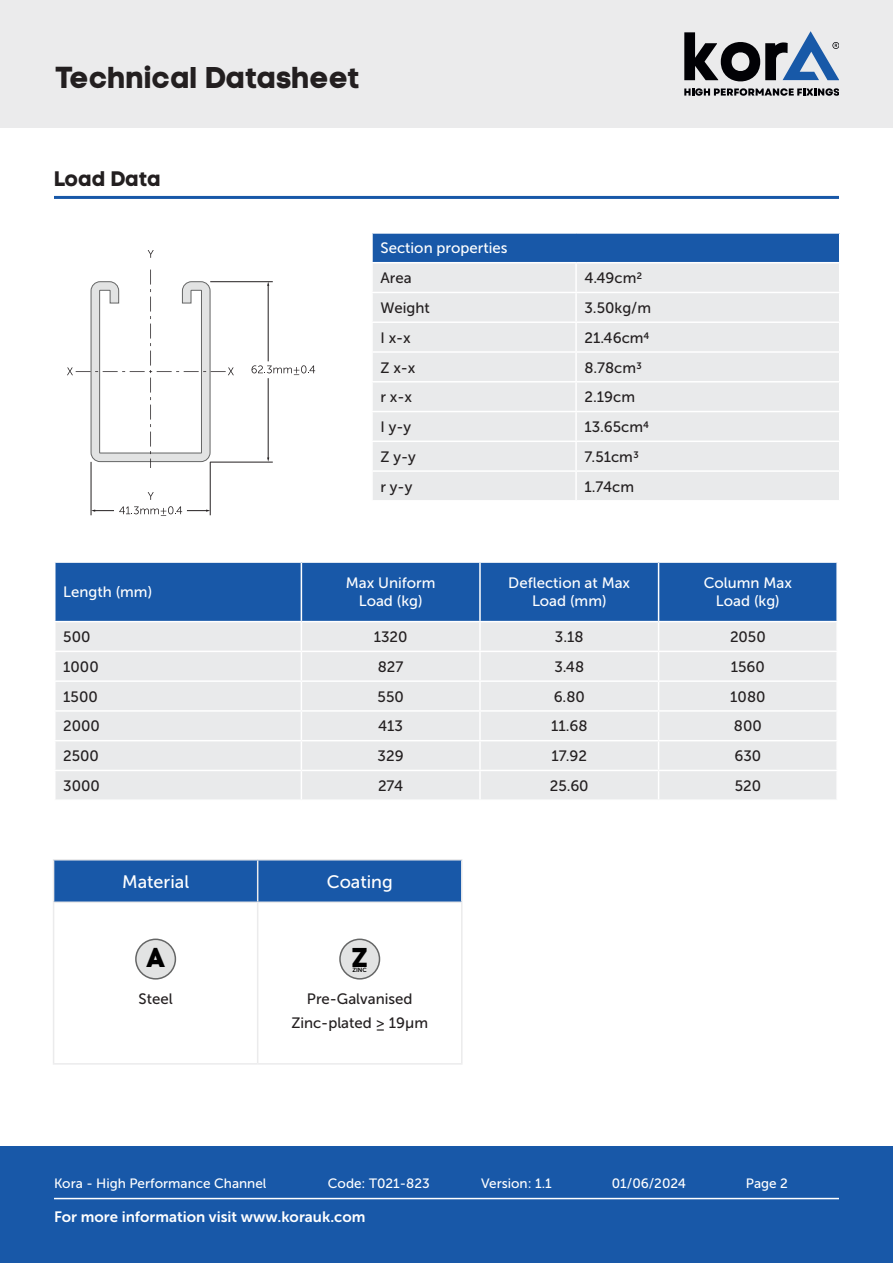
<style>
.page{position:relative;width:893px;height:1263px;background:#fff}
.page>*{position:absolute;margin:0;border:0;box-sizing:border-box;transform-origin:0 0}
.t1{font:30px "Code Pro Bold LC";color:#231f20}
.t2{font:27px "Code Pro Bold LC";color:#000}
.t3{font:21px "Code Pro Bold LC";color:#231f20}
.t4{font:18px "Museo Sans 500";color:#fff}
.t5{font:15px "Museo Sans 500";color:#231f20}
.t6{font:15px/18px "Museo Sans 500";color:#fff;text-align:center}
.t7{font:15px "Museo Sans 700";color:#fff}
.t8{font:13.5px "Museo Sans 500";color:#fff}
.t9{font:6px "Museo Sans 700";color:#000}
</style>
<div class="page">
<div style="left:0;top:1146px;width:893px;height:117px;background:#1858a8"></div>
<hr style="left:54px;top:1198px;width:785px;height:1px;background:#fff">
<div style="left:0;top:0;width:893px;height:128px;background:#ebebec"></div>
<svg style="left:684px;top:31px;width:155px;height:65px"></svg>
<div style="left:372px;top:233px;width:468px;height:30px;background:#1858a8"></div>
<div style="left:373px;top:263px;width:466px;height:237px;background:#e9eaeb"></div>
<hr style="left:371px;top:232px;width:205px;height:2px;background:#fff">
<hr style="left:371px;top:234px;width:2px;height:28px;background:#fff">
<hr style="left:576px;top:232px;width:264px;height:2px;background:#fff">
<hr style="left:371px;top:262px;width:205px;height:1px;background:#fff">
<hr style="left:576px;top:262px;width:264px;height:1px;background:#fff">
<hr style="left:371px;top:292px;width:205px;height:1px;background:#fff">
<hr style="left:576px;top:292px;width:264px;height:1px;background:#fff">
<hr style="left:371px;top:321px;width:205px;height:2px;background:#fff">
<hr style="left:576px;top:321px;width:264px;height:2px;background:#fff">
<hr style="left:371px;top:351px;width:205px;height:2px;background:#fff">
<hr style="left:576px;top:351px;width:264px;height:2px;background:#fff">
<hr style="left:371px;top:381px;width:205px;height:1px;background:#fff">
<hr style="left:576px;top:381px;width:264px;height:1px;background:#fff">
<hr style="left:371px;top:411px;width:205px;height:1px;background:#fff">
<hr style="left:576px;top:411px;width:264px;height:1px;background:#fff">
<hr style="left:371px;top:441px;width:205px;height:1px;background:#fff">
<hr style="left:576px;top:441px;width:264px;height:1px;background:#fff">
<hr style="left:371px;top:470px;width:205px;height:2px;background:#fff">
<hr style="left:576px;top:470px;width:264px;height:2px;background:#fff">
<hr style="left:575px;top:263px;width:2px;height:29px;background:#fff">
<hr style="left:575px;top:293px;width:2px;height:28px;background:#fff">
<hr style="left:575px;top:323px;width:2px;height:28px;background:#fff">
<hr style="left:575px;top:353px;width:2px;height:28px;background:#fff">
<hr style="left:575px;top:382px;width:2px;height:29px;background:#fff">
<hr style="left:575px;top:412px;width:2px;height:29px;background:#fff">
<hr style="left:575px;top:442px;width:2px;height:28px;background:#fff">
<hr style="left:575px;top:472px;width:2px;height:28px;background:#fff">
<svg style="left:839px;top:234px;width:1px;height:28px"></svg>
<hr style="left:54px;top:196px;width:785px;height:3px;background:#1858a8">
<div style="left:56px;top:563px;width:780px;height:58px;background:#1858a8"></div>
<div style="left:56px;top:622px;width:780px;height:177px;background:#e9eaeb"></div>
<hr style="left:479px;top:563px;width:2px;height:58px;background:#fff">
<hr style="left:479px;top:622px;width:2px;height:29px;background:#fff">
<hr style="left:54px;top:651px;width:247px;height:1px;background:#fff">
<hr style="left:301px;top:651px;width:179px;height:1px;background:#fff">
<hr style="left:480px;top:651px;width:179px;height:1px;background:#fff">
<hr style="left:479px;top:652px;width:2px;height:28px;background:#fff">
<hr style="left:659px;top:651px;width:179px;height:1px;background:#fff">
<hr style="left:54px;top:680px;width:247px;height:2px;background:#fff">
<hr style="left:301px;top:680px;width:179px;height:2px;background:#fff">
<hr style="left:480px;top:680px;width:179px;height:2px;background:#fff">
<hr style="left:479px;top:682px;width:2px;height:28px;background:#fff">
<hr style="left:659px;top:680px;width:179px;height:2px;background:#fff">
<hr style="left:54px;top:710px;width:247px;height:2px;background:#fff">
<hr style="left:301px;top:710px;width:179px;height:2px;background:#fff">
<hr style="left:480px;top:710px;width:179px;height:2px;background:#fff">
<hr style="left:479px;top:712px;width:2px;height:28px;background:#fff">
<hr style="left:659px;top:710px;width:179px;height:2px;background:#fff">
<hr style="left:54px;top:740px;width:247px;height:1px;background:#fff">
<hr style="left:301px;top:740px;width:179px;height:1px;background:#fff">
<hr style="left:480px;top:740px;width:179px;height:1px;background:#fff">
<hr style="left:479px;top:741px;width:2px;height:29px;background:#fff">
<hr style="left:659px;top:740px;width:179px;height:1px;background:#fff">
<hr style="left:54px;top:770px;width:247px;height:1px;background:#fff">
<hr style="left:301px;top:770px;width:179px;height:1px;background:#fff">
<hr style="left:480px;top:770px;width:179px;height:1px;background:#fff">
<hr style="left:479px;top:771px;width:2px;height:28px;background:#fff">
<hr style="left:659px;top:770px;width:179px;height:1px;background:#fff">
<hr style="left:301px;top:563px;width:1px;height:58px;background:#fff">
<hr style="left:658px;top:563px;width:1px;height:58px;background:#fff">
<svg style="left:301px;top:622px;width:1px;height:177px"></svg>
<svg style="left:658px;top:622px;width:1px;height:177px"></svg>
<svg style="left:148px;top:250px;width:6px;height:8px"></svg>
<svg style="left:252px;top:365px;width:63px;height:10px"></svg>
<hr style="left:210px;top:281px;width:63px;height:1px;background:#231f20">
<hr style="left:210px;top:462px;width:63px;height:1px;background:#231f20">
<hr style="left:268px;top:378px;width:1px;height:80px;background:#231f20">
<hr style="left:268px;top:285px;width:1px;height:76px;background:#231f20">
<hr style="left:210px;top:462px;width:1px;height:53px;background:#231f20">
<hr style="left:91px;top:462px;width:1px;height:53px;background:#231f20">
<svg style="left:91px;top:506px;width:119px;height:10px"></svg>
<svg style="left:67px;top:270px;width:167px;height:198px"></svg>
<svg style="left:148px;top:492px;width:6px;height:8px"></svg>
<div style="left:54px;top:860px;width:407px;height:41px;background:#1858a8"></div>
<hr style="left:53px;top:903px;width:1px;height:160px;background:#ebebec">
<hr style="left:53px;top:1063px;width:205px;height:1px;background:#ebebec">
<hr style="left:257px;top:903px;width:1px;height:160px;background:#ebebec">
<hr style="left:461px;top:903px;width:2px;height:160px;background:#ebebec">
<hr style="left:258px;top:1063px;width:205px;height:1px;background:#ebebec">
<hr style="left:53px;top:859px;width:205px;height:1px;background:#ebebec">
<hr style="left:53px;top:860px;width:1px;height:41px;background:#ebebec">
<hr style="left:53px;top:901px;width:205px;height:2px;background:#ebebec">
<hr style="left:258px;top:859px;width:205px;height:1px;background:#ebebec">
<hr style="left:257px;top:860px;width:1px;height:41px;background:#ebebec">
<hr style="left:461px;top:860px;width:2px;height:41px;background:#ebebec">
<hr style="left:258px;top:901px;width:205px;height:2px;background:#ebebec">
<div style="left:136px;top:939px;width:39px;height:40px;background:#e2e3e3;border-radius:50%"></div>
<div style="left:135px;top:938px;width:41px;height:41px;border:2px solid #656666;border-radius:50%"></div>
<div style="left:340px;top:939px;width:39px;height:40px;background:#e2e3e3;border-radius:50%"></div>
<div style="left:339px;top:938px;width:41px;height:41px;border:2px solid #656666;border-radius:50%"></div>
<h1 class="t1" style="left:55px;top:59px;width:307px">Technical Datasheet</h1>
<p class="t3" style="left:54px;top:166px;width:108px">Load Data</p>
<p class="t6" style="left:63px;top:583px;width:90px">Length (mm)</p>
<p class="t6" style="left:380px;top:239px;width:129px">Section properties</p>
<p class="t5" style="left:380px;top:270px;width:33px">Area</p>
<p class="t5" style="left:585px;top:270px;width:59px">4.49cm2</p>
<p class="t5" style="left:380px;top:300px;width:51px">Weight</p>
<p class="t5" style="left:585px;top:300px;width:68px">3.50kg/m</p>
<p class="t5" style="left:380px;top:329px;width:32px">I x-x</p>
<p class="t5" style="left:585px;top:329px;width:66px">21.46cm4</p>
<p class="t5" style="left:380px;top:359px;width:36px">Z x-x</p>
<p class="t5" style="left:585px;top:359px;width:59px">8.78cm3</p>
<p class="t5" style="left:380px;top:389px;width:33px">r x-x</p>
<p class="t5" style="left:585px;top:389px;width:52px">2.19cm</p>
<p class="t5" style="left:380px;top:419px;width:32px">I y-y</p>
<p class="t5" style="left:585px;top:419px;width:66px">13.65cm4</p>
<p class="t5" style="left:380px;top:448px;width:37px">Z y-y</p>
<p class="t5" style="left:585px;top:448px;width:56px">7.51cm3</p>
<p class="t5" style="left:380px;top:478px;width:33px">r y-y</p>
<p class="t5" style="left:585px;top:478px;width:51px">1.74cm</p>
<p class="t6" style="left:346px;top:574px;width:91px">Max Uniform</p>
<p class="t6" style="left:359px;top:592px;width:65px">Load (kg)</p>
<p class="t6" style="left:508px;top:574px;width:123px">Deflection at Max</p>
<p class="t6" style="left:532px;top:592px;width:76px">Load (mm)</p>
<p class="t6" style="left:704px;top:574px;width:90px">Column Max<br>Load (kg)</p>
<p class="t5" style="left:63px;top:629px;width:29px">500</p>
<p class="t5" style="left:374px;top:629px;width:35px">1320</p>
<p class="t5" style="left:555px;top:629px;width:30px">3.18</p>
<p class="t5" style="left:730px;top:629px;width:37px">2050</p>
<p class="t5" style="left:63px;top:658px;width:37px">1000</p>
<p class="t5" style="left:378px;top:658px;width:27px">827</p>
<p class="t5" style="left:554px;top:658px;width:31px">3.48</p>
<p class="t5" style="left:731px;top:658px;width:36px">1560</p>
<p class="t5" style="left:63px;top:688px;width:36px">1500</p>
<p class="t5" style="left:378px;top:688px;width:28px">550</p>
<p class="t5" style="left:554px;top:688px;width:33px">6.80</p>
<p class="t5" style="left:730px;top:688px;width:37px">1080</p>
<p class="t5" style="left:63px;top:718px;width:38px">2000</p>
<p class="t5" style="left:378px;top:718px;width:26px">413</p>
<p class="t5" style="left:551px;top:718px;width:38px">11.68</p>
<p class="t5" style="left:734px;top:718px;width:29px">800</p>
<p class="t5" style="left:63px;top:748px;width:37px">2500</p>
<p class="t5" style="left:378px;top:748px;width:28px">329</p>
<p class="t5" style="left:551px;top:748px;width:37px">17.92</p>
<p class="t5" style="left:734px;top:748px;width:28px">630</p>
<p class="t5" style="left:63px;top:777px;width:38px">3000</p>
<p class="t5" style="left:378px;top:777px;width:27px">274</p>
<p class="t5" style="left:550px;top:777px;width:40px">25.60</p>
<p class="t5" style="left:735px;top:777px;width:28px">520</p>
<p class="t4" style="left:122px;top:872px;width:68px">Material</p>
<p class="t4" style="left:327px;top:872px;width:68px">Coating</p>
<h2 class="t2" style="left:146px;top:941px;width:20px">A</h2>
<p class="t5" style="left:139px;top:990px;width:36px">Steel</p>
<h2 class="t2" style="left:352px;top:941px;width:18px">Z</h2>
<p class="t9" style="left:352px;top:967px;width:16px">ZINC</p>
<p class="t5" style="left:307px;top:990px;width:107px">Pre-Galvanised</p>
<p class="t5" style="left:291px;top:1014px;width:138px">Zinc-plated ≥ 19µm</p>
<p class="t8" style="left:54px;top:1176px;width:214px">Kora - High Performance Channel</p>
<p class="t8" style="left:328px;top:1176px;width:103px">Code: T021-823</p>
<p class="t8" style="left:612px;top:1176px;width:76px">01/06/2024</p>
<p class="t8" style="left:746px;top:1176px;width:44px">Page 2</p>
<p class="t7" style="left:54px;top:1208px;width:313px">For more information visit www.korauk.com</p>
<p class="t8" style="left:481px;top:1176px;width:72px">Version: 1.1</p>
</div>
